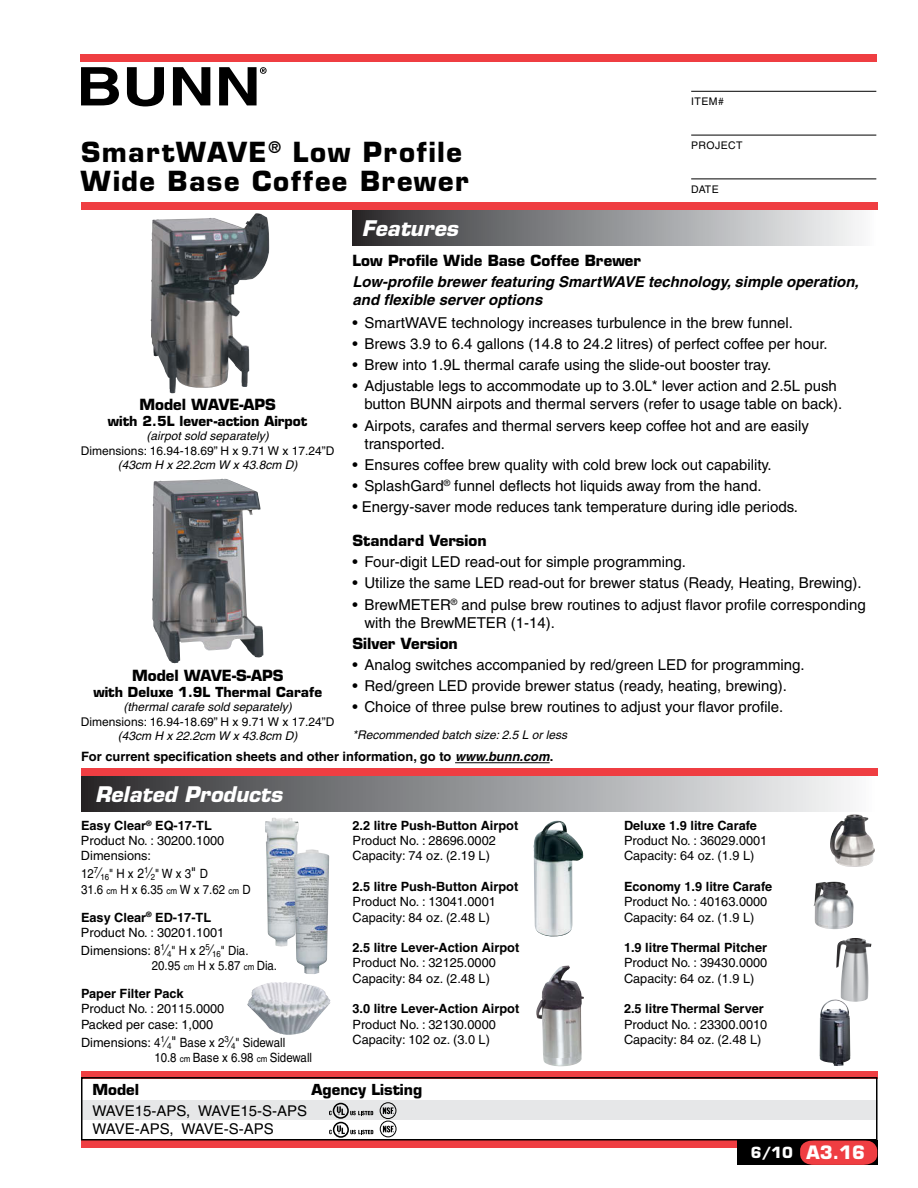
<style>
.page{position:relative;width:918px;height:1188px;background:#fff}
.page>*{position:absolute;margin:0;border:0;box-sizing:border-box;transform-origin:0 0}
.t1{font:700 27px/28.5px "Eurostile";letter-spacing:.055em;color:#000}
.t2{font:italic 700 21px "Eurostile";color:#fff}
.t3{font:700 18px "Eurostile";color:#fff}
.t4{font:15px/18px "Helvetica";color:#000}
.t5{font:700 15px "Eurostile";color:#000}
.t6{font:italic 700 15px/18px "Helvetica";color:#000}
.t7{font:14.85px/17.7px "Helvetica";color:#000}
.t8{font:700 14.85px "Eurostile";color:#000}
.t9{font:700 13.5px "Eurostile";color:#000}
.t10{font:700 12.9px "Helvetica";color:#000}
.t11{font:12.75px/15.3px "Helvetica";color:#000}
.t12{font:700 12.75px "Helvetica";color:#000}
.t13{font:12.75px/15.3px "Helvetica";color:#000;scale:.9 1}
.t14{font:italic 12px "Helvetica";color:#000}
.t15{font:12px "Helvetica";color:#000}
.t16{font:10.5px "Helvetica";letter-spacing:.04em;color:#000}
.s1{font-style:italic}
.s2{font-weight:700}
.s3{font-size:15px}
.s4{font-size:13.5px}
.s5{font-size:9px}
</style>
<div class="page">
<div style="left:81px;top:1140px;width:673px;height:8px;background:#ef3e42"></div>
<div style="left:737px;top:1140px;width:141px;height:25px;background:#000"></div>
<div style="left:352px;top:210px;width:526px;height:35px;background:linear-gradient(to right,#2d2d30,#fbfdfe)"></div>
<div style="left:81px;top:776px;width:797px;height:36px;background:linear-gradient(to right,#2e2e30,#fbfdff)"></div>
<div style="left:81px;top:202px;width:797px;height:8px;background:#ef3e42"></div>
<svg style="left:81px;top:67px;width:38px;height:38px"></svg>
<svg style="left:127px;top:67px;width:37px;height:39px"></svg>
<svg style="left:173px;top:67px;width:37px;height:38px"></svg>
<svg style="left:219px;top:67px;width:48px;height:38px"></svg>
<div style="left:80px;top:54px;width:796px;height:8px;background:#ef3e42"></div>
<hr style="left:691px;top:91px;width:185px;height:1px;background:#000">
<hr style="left:691px;top:135px;width:185px;height:1px;background:#000">
<hr style="left:691px;top:179px;width:185px;height:1px;background:#000">
<div style="left:81px;top:769px;width:797px;height:7px;background:#ef3e42"></div>
<hr style="left:455px;top:762px;width:95px;height:1px;background:#000">
<svg style="left:800px;top:1140px;width:77px;height:25px;background:#db383c"></svg>
<div style="left:81px;top:1101px;width:797px;height:19px;background:#e6e7e8"></div>
<div style="left:81px;top:1071px;width:797px;height:8px;background:#ef3e42"></div>
<div style="left:81px;top:1077px;width:796px;height:63px;border:1px solid #000"></div>
<div style="left:333px;top:1103px;width:16px;height:16px;border:2px solid #000;border-radius:50%"></div>
<svg style="left:329px;top:1106px;width:44px;height:9px"></svg>
<div style="left:380px;top:1103px;width:16px;height:16px;border:1px solid #000;border-radius:50%"></div>
<svg style="left:383px;top:1107px;width:11px;height:7px"></svg>
<img style="left:151px;top:213px;width:119px;height:180px">
<img style="left:265px;top:818px;width:34px;height:128px">
<img style="left:294px;top:849px;width:35px;height:125px">
<img style="left:247px;top:982px;width:84px;height:53px">
<img style="left:533px;top:821px;width:50px;height:116px">
<img style="left:813px;top:882px;width:41px;height:47px">
<img style="left:536px;top:965px;width:48px;height:102px">
<img style="left:152px;top:479px;width:112px;height:184px">
<img style="left:836px;top:938px;width:36px;height:64px">
<img style="left:830px;top:814px;width:45px;height:53px">
<div style="left:380px;top:1121px;width:16px;height:16px;border:1px solid #000;border-radius:50%"></div>
<svg style="left:383px;top:1126px;width:11px;height:6px"></svg>
<div style="left:333px;top:1122px;width:16px;height:16px;border:2px solid #000;border-radius:50%"></div>
<svg style="left:329px;top:1125px;width:44px;height:9px"></svg>
<img style="left:819px;top:999px;width:31px;height:67px">
<h1 class="t1" style="left:81px;top:138px;width:389px">SmartWAVE<sup>®</sup> Low Profile<br>Wide Base Coffee Brewer</h1>
<h2 class="t2" style="left:362px;top:215px;width:98px">Features</h2>
<p class="t16" style="left:691px;top:95px;width:34px">Item#</p>
<p class="t16" style="left:691px;top:139px;width:53px">Project</p>
<p class="t16" style="left:691px;top:183px;width:29px">Date</p>
<p class="t5" style="left:139px;top:395px;width:138px">Model WAVE-APS</p>
<p class="t9" style="left:108px;top:413px;width:201px">with 2.5L lever-action Airpot</p>
<p class="t14" style="left:147px;top:429px;width:124px">(airpot sold separately)</p>
<p class="t15" style="left:81px;top:444px;width:255px">Dimensions: 16.94-18.69” H x 9.71 W x 17.24”D</p>
<p class="t14" style="left:118px;top:458px;width:181px">(43cm H x 22.2cm W x 43.8cm D)</p>
<p class="t5" style="left:132px;top:666px;width:153px">Model WAVE-S-APS</p>
<p class="t9" style="left:93px;top:683px;width:230px">with Deluxe 1.9L Thermal Carafe</p>
<p class="t14" style="left:124px;top:700px;width:170px">(thermal carafe sold separately)</p>
<p class="t15" style="left:81px;top:714px;width:255px">Dimensions: 16.94-18.69” H x 9.71 W x 17.24”D</p>
<p class="t14" style="left:118px;top:729px;width:181px">(43cm H x 22.2cm W x 43.8cm D)</p>
<p class="t5" style="left:352px;top:251px;width:290px">Low Profile Wide Base Coffee Brewer</p>
<p class="t6" style="left:352px;top:273px;width:508px">Low-profile brewer featuring SmartWAVE technology, simple operation, and flexible server options</p>
<p class="t4" style="left:352px;top:313px;width:442px">• SmartWAVE technology increases turbulence in the brew funnel.</p>
<p class="t4" style="left:352px;top:335px;width:477px">• Brews 3.9 to 6.4 gallons (14.8 to 24.2 litres) of perfect coffee per hour.</p>
<p class="t4" style="left:352px;top:356px;width:420px">• Brew into 1.9L thermal carafe using the slide-out booster tray.</p>
<p class="t4" style="left:364px;top:377px;width:479px;text-indent:-12px">• Adjustable legs to accommodate up to 3.0L* lever action and 2.5L push button BUNN airpots and thermal servers (refer to usage table on back).</p>
<p class="t4" style="left:364px;top:416px;width:446px;text-indent:-12px">• Airpots, carafes and thermal servers keep coffee hot and are easily transported.</p>
<p class="t4" style="left:352px;top:456px;width:421px">• E nsures coffee brew quality with cold brew lock out capability.</p>
<p class="t4" style="left:352px;top:477px;width:411px">• SplashGard<sup>®</sup> funnel deflects hot liquids away from the hand.</p>
<p class="t4" style="left:352px;top:498px;width:447px">• Energy-saver mode reduces tank temperature during idle periods.</p>
<p class="t5" style="left:352px;top:531px;width:136px">Standard Version</p>
<p class="t4" style="left:352px;top:553px;width:335px">• Four-digit LED read-out for simple programming.</p>
<p class="t4" style="left:352px;top:574px;width:511px">• Utilize the same LED read-out for brewer status (Ready, Heating, Brewing).</p>
<p class="t4" style="left:352px;top:595px;width:58px">• BrewMETER</p>
<p class="t4" style="left:364px;top:595px;width:503px;text-indent:86px"><sup>®</sup> and pulse brew routines to adjust flavor profile corresponding with the BrewMETER</p>
<p class="t4" style="left:511px;top:613px;width:46px">(1-14).</p>
<p class="t5" style="left:352px;top:634px;width:107px">Silver Version</p>
<p class="t4" style="left:352px;top:656px;width:454px">• Analog switches accompanied by red/green LED for programming.</p>
<p class="t4" style="left:352px;top:677px;width:436px">• Red/green LED provide brewer status (ready, heating, brewing).</p>
<p class="t4" style="left:352px;top:698px;width:432px">• Choice of three pulse brew routines to adjust your flavor profile.</p>
<p class="t14" style="left:352px;top:728px;width:216px">*Recommended batch size: 2.5 L or less</p>
<p class="t10" style="left:81px;top:749px;width:474px">For current specification sheets and other information, go to <span class="s1">www.bunn.com</span>.</p>
<h2 class="t2" style="left:95px;top:781px;width:189px">Related Products</h2>
<p class="t11" style="left:81px;top:818px;width:145px"><span class="s2">Easy Clear</span><sup>®</sup> <span class="s2">EQ-17-TL<br></span>Product No. : 30200.1000<br>Dimensions:</p>
<p class="t13" style="left:81px;top:866px;width:190px">12<sup>7</sup><span class="s3">⁄</span><sub>16</sub>" H x <span class="s4">2</span><sup>1</sup><span class="s3">⁄</span><sub>2</sub>" W x 3<span class="s3">"</span> D<br>31.6 <span class="s5">cm</span> H x 6.35 <span class="s5">cm</span> W x 7.62 <span class="s5">cm</span> D</p>
<p class="t11" style="left:81px;top:909px;width:145px"><span class="s2">Easy Clear</span><sup>®</sup> <span class="s2">ED-17-TL<br></span>Product No. : 30201.1001</p>
<p class="t11" style="left:152px;top:943px;width:127px;text-indent:-71px">Dimensions: 8<sup>1</sup><span class="s3">⁄</span><sub>4</sub>" H x 2<sup>5</sup><span class="s3">⁄</span><sub>16</sub>" Dia.<br>20.95 <span class="s5">cm</span> H x 5.87 <span class="s5">cm</span> Dia.</p>
<p class="t12" style="left:81px;top:986px;width:104px">Paper Filter Pack</p>
<p class="t11" style="left:81px;top:1001px;width:145px">Product No. : 20115.0000<br>Packed per case: 1,000</p>
<p class="t11" style="left:154px;top:1035px;width:159px;text-indent:-73px">Dimensions: 4<sup>1</sup><span class="s3">⁄</span><sub>4</sub><span class="s3">"</span> Base x 2<sup>3</sup><span class="s3">⁄</span><sub>4</sub>" Sidewall<br>10.8 <span class="s5">cm</span> Base x 6.98 <span class="s5">cm</span> Sidewall</p>
<p class="t12" style="left:352px;top:818px;width:167px">2.2 litre Push-Button Airpot</p>
<p class="t11" style="left:352px;top:833px;width:145px">Product No. : 28696.0002<br>Capacity: 74 oz. (2.19 L)</p>
<p class="t12" style="left:352px;top:879px;width:167px">2.5 litre Push-Button Airpot</p>
<p class="t11" style="left:352px;top:894px;width:145px">Product No. : 13041.0001<br>Capacity: 84 oz. (2.48 L)</p>
<p class="t12" style="left:352px;top:940px;width:168px">2.5 litre Lever-Action Airpot</p>
<p class="t11" style="left:352px;top:955px;width:145px">Product No. : 32125.0000<br>Capacity: 84 oz. (2.48 L)</p>
<p class="t12" style="left:352px;top:1001px;width:168px">3.0 litre Lever-Action Airpot</p>
<p class="t11" style="left:352px;top:1017px;width:145px">Product No. : 32130.0000<br>Capacity: 102 oz. (3.0 L)</p>
<p class="t8" style="left:92px;top:1080px;width:48px">Model</p>
<p class="t8" style="left:312px;top:1080px;width:112px">Agency Listing</p>
<p class="t7" style="left:92px;top:1102px;width:216px">WAVE15-APS, WAVE15-S-APS<br>WAVE-APS, WAVE-S-APS</p>
<p class="t12" style="left:624px;top:818px;width:134px">Deluxe 1.9 litre Carafe</p>
<p class="t11" style="left:624px;top:833px;width:145px">Product No. : 36029.0001<br>Capacity: 64 oz. (1.9 L)</p>
<p class="t12" style="left:624px;top:879px;width:150px">Economy 1.9 litre Carafe</p>
<p class="t11" style="left:624px;top:894px;width:145px">Product No. : 40163.0000<br>Capacity: 64 oz. (1.9 L)</p>
<p class="t12" style="left:624px;top:940px;width:145px">1.9 litre Thermal Pitcher</p>
<p class="t11" style="left:624px;top:955px;width:145px">Product No. : 39430.0000<br>Capacity: 64 oz. (1.9 L)</p>
<p class="t12" style="left:624px;top:1001px;width:141px">2.5 litre Thermal Server</p>
<p class="t11" style="left:624px;top:1017px;width:145px">Product No. : 23300.0010<br>Capacity: 84 oz. (2.48 L)</p>
<p class="t3" style="left:751px;top:1142px;width:116px"><span class="s3">6/10</span> A3.16</p>
</div>
